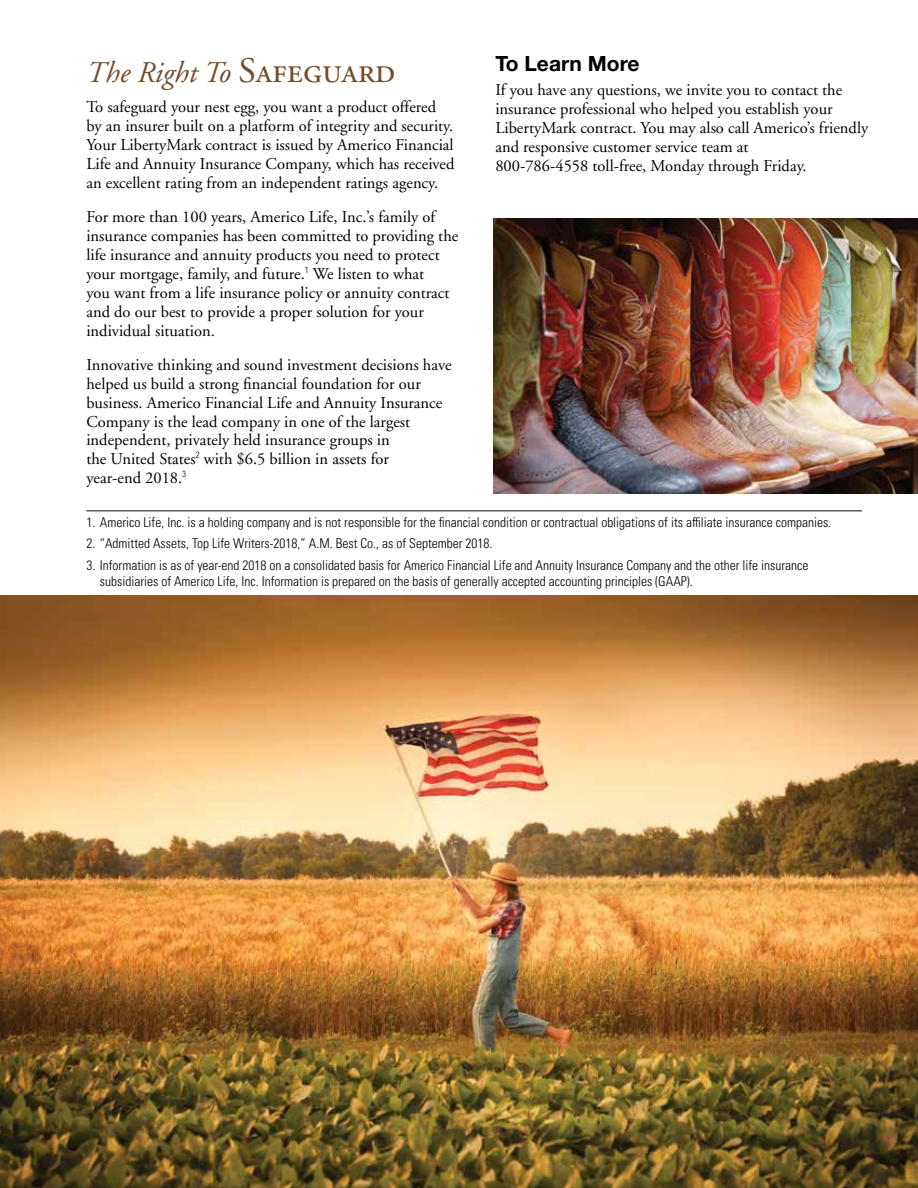
<style>
.page{position:relative;width:918px;height:1188px;background:#fff}
.page>*{position:absolute;margin:0;border:0;box-sizing:border-box;transform-origin:0 0}
.t1{font:italic 30px "Adobe Garamond";color:#754c29}
.t2{font:700 21px "Helvetica Neue LT Pro";color:#000}
.t3{font:16.5px/19px "Adobe Garamond";color:#000}
.t4{font:300 condensed 13.5px/16.2px "Univers LT Pro";color:#000}
.s1{font-family:"Adobe Garamond Regular SC";font-style:normal;font-size:36px}
</style>
<div class="page">
<img style="left:0;top:595px;width:918px;height:593px">
<img style="left:493px;top:219px;width:425px;height:275px">
<hr style="left:0;top:0;width:1px;height:607px;background:#fff">
<hr style="left:86px;top:511px;width:776px;height:1px;background:#000">
<h1 class="t1" style="left:86px;top:57px;width:311px">The Right To <span class="s1">Safeguard</span></h1>
<p class="t3" style="left:86px;top:98px;width:370px">To safeguard your nest egg, you want a product offered by an insurer built on a platform of integrity and security.<br>Your LibertyMark contract is issued by Americo Financial Life and Annuity Insurance Company, which has received an excellent rating from an independent ratings agency.</p>
<p class="t3" style="left:86px;top:207px;width:373px">For more than 100 years, Americo Life, Inc.’s family of insurance companies has been committed to providing the life insurance and annuity products you need to protect your mortgage, family, and future.<sup>1</sup> We listen to what<br>you want from a life insurance policy or annuity contract and do our best to provide a proper solution for your individual situation.</p>
<p class="t3" style="left:86px;top:355px;width:367px">Innovative thinking and sound investment decisions have helped us build a strong financial foundation for our business. Americo Financial Life and Annuity Insurance Company is the lead company in one of the largest independent, privately held insurance groups in<br>the United States<sup>2</sup> with $6.5 billion in assets for<br>year-end 2018.<sup>3</sup></p>
<p class="t2" style="left:495px;top:50px;width:146px">To Learn More</p>
<p class="t3" style="left:495px;top:81px;width:374px">If you have any questions, we invite you to contact the insurance professional who helped you establish your LibertyMark contract. You may also call Americo’s friendly and responsive customer service team at<br>800-786-4558 toll-free, Monday through Friday.</p>
<p class="t4" style="left:86px;top:513px;width:746px">1. Americo Life, Inc. is a holding company and is not responsible for the financial condition or contractual obligations of its affiliate insurance companies.</p>
<p class="t4" style="left:86px;top:535px;width:408px">2. “Admitted Assets, Top Life Writers-2018,” A.M. Best Co., as of September 2018.</p>
<p class="t4" style="left:100px;top:556px;width:710px;text-indent:-14px">3. Information is as of year-end 2018 on a consolidated basis for Americo Financial Life and Annuity Insurance Company and the other life insurance subsidiaries of Americo Life, Inc. Information is prepared on the basis of generally accepted accounting principles (GAAP).</p>
</div>
